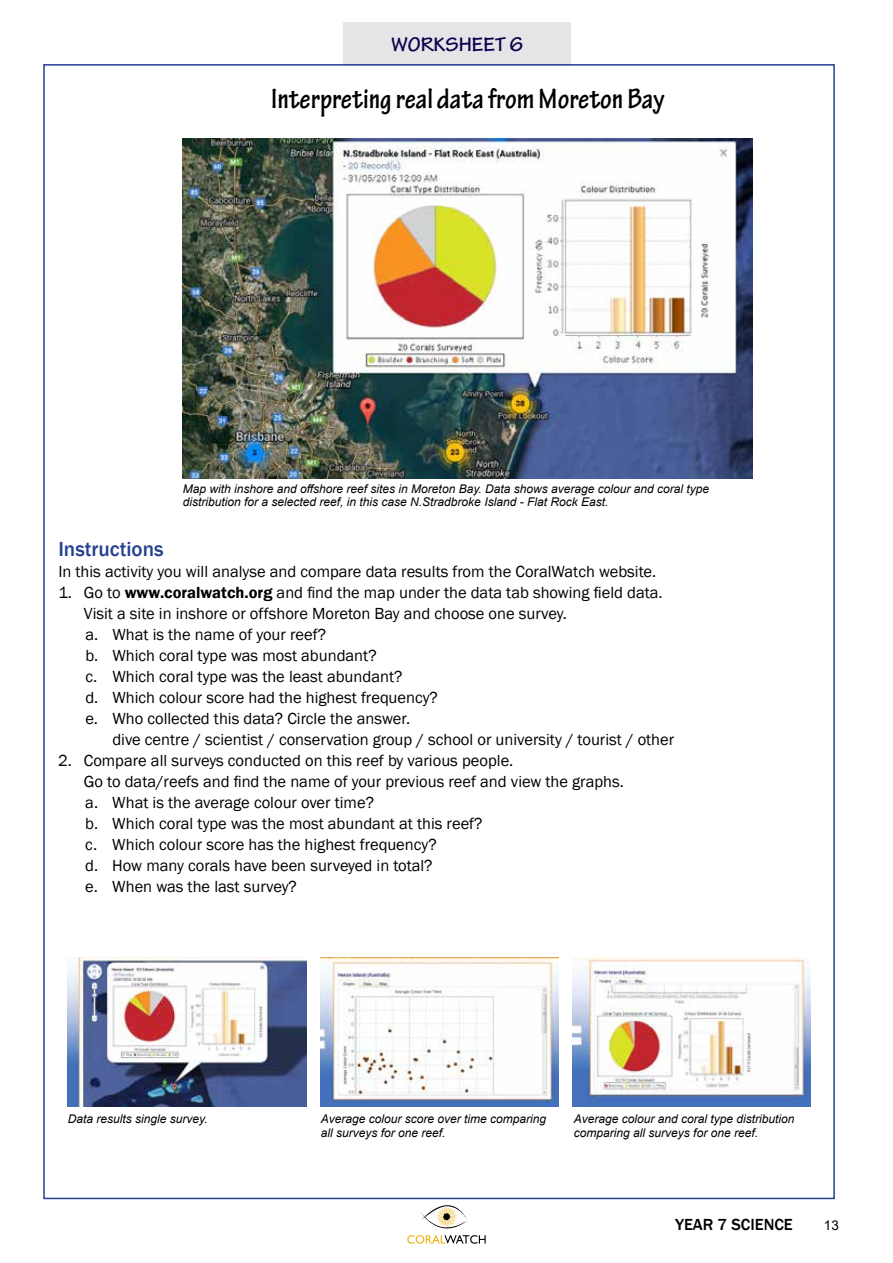
<style>
.page{position:relative;width:893px;height:1263px;background:#fff}
.page>*{position:absolute;margin:0;border:0;box-sizing:border-box;transform-origin:0 0}
.t1{font:700 condensed 30px "Tekton Pro";color:#000}
.t2{font:500 21px "Franklin Gothic";color:#25408f}
.t3{font:700 21px "Tekton Pro";color:#0f004e}
.t4{font:16.5px/21px "Franklin Gothic";color:#000}
.t5{font:500 16.5px "Franklin Gothic";color:#000}
.t6{font:13.5px "Arial";color:#000}
.t7{font:italic 12px/13.5px "Arial";color:#000}
.s1{font-weight:600}
</style>
<div class="page">
<svg style="left:407px;top:1199px;width:79px;height:45px"></svg>
<div style="left:343px;top:22px;width:228px;height:44px;background:#e4e5e6"></div>
<img style="left:572px;top:957px;width:238px;height:149px">
<img style="left:320px;top:957px;width:238px;height:149px">
<img style="left:68px;top:957px;width:238px;height:149px">
<img style="left:183px;top:139px;width:570px;height:339px">
<p class="t3" style="left:391px;top:32px;width:133px">WORKSHEET 6</p>
<h1 class="t1" style="left:271px;top:81px;width:395px">Interpreting real data from Moreton Bay</h1>
<p class="t7" style="left:183px;top:482px;width:528px">Map with inshore and offshore reef sites in Moreton Bay. Data shows average colour and coral type distribution for a selected reef, in this case N.Stradbroke Island - Flat Rock East.</p>
<p class="t2" style="left:58px;top:536px;width:107px">Instructions</p>
<p class="t4" style="left:58px;top:562px;width:599px">In this activity you will analyse and compare data results from the CoralWatch website.</p>
<p class="t4" style="left:84px;top:583px;width:580px;text-indent:-25px">1. Go to <span class="s1">www.coralwatch.org</span> and find the map under the data tab showing field data.<br>Visit a site in inshore or offshore Moreton Bay and choose one survey.<br>a. What is the name of your reef?<br>b. Which coral type was most abundant?<br>c. Which coral type was the least abundant?<br>d. Which colour score had the highest frequency?<br>e. Who collected this data? Circle the answer.</p>
<p class="t4" style="left:112px;top:730px;width:563px">dive centre / scientist / conservation group / school or university / tourist / other</p>
<p class="t4" style="left:84px;top:751px;width:542px;text-indent:-25px">2. Compare all surveys conducted on this reef by various people.<br>Go to data/reefs and find the name of your previous reef and view the graphs. a. What is the average colour over time?<br>b. Which coral type was the most abundant at this reef?<br>c. Which colour score has the highest frequency?<br>d. How many corals have been surveyed in total?<br>e. When was the last survey?</p>
<p class="t7" style="left:68px;top:1112px;width:141px">Data results single survey.</p>
<p class="t7" style="left:321px;top:1112px;width:227px">Average colour score over time comparing all surveys for one reef.</p>
<p class="t7" style="left:574px;top:1112px;width:222px">Average colour and coral type distribution comparing all surveys for one reef.</p>
<p class="t5" style="left:675px;top:1214px;width:119px">YEAR 7 SCIENCE</p>
<p class="t6" style="left:824px;top:1216px;width:17px">13</p>
</div>
